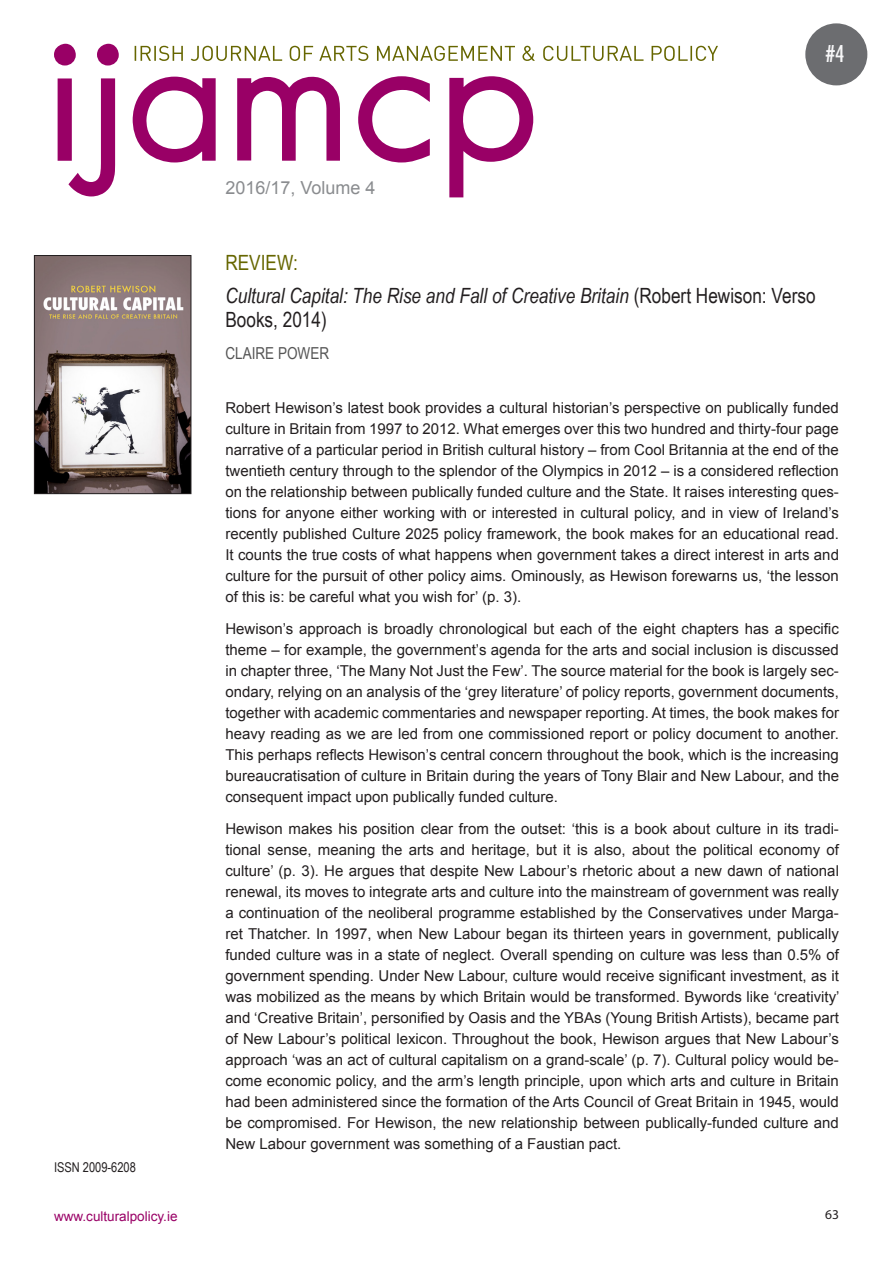
<style>
.page{position:relative;width:893px;height:1263px;background:#fff}
.page>*{position:absolute;margin:0;border:0;box-sizing:border-box;transform-origin:0 0}
.t1{font:500 condensed 22.5px "Futura";color:#f7f7f8}
.Article_title{font:italic 21px/24px "Arial Narrow";color:#231f20}
.Review_Title{font:21px "Arial Narrow";color:#660}
.t2{font:18px "Arial";color:#8a8c8f}
.Author_Name{font:16.5px "Arial Narrow";color:#555}
.Text_paragraph{font:15px/21px "Arial";color:#231f20;text-align:justify}
.t3{font:13.5px "Arial";color:#906}
.t4{font:13.5px "Arial Narrow";color:#231f20}
.t5{font:13.5px "Myriad Pro";color:#231f20}
.s1{font-style:normal}
</style>
<div class="page">
<svg style="left:132px;top:76px;width:402px;height:122px"></svg>
<svg style="left:54px;top:43px;width:65px;height:153px"></svg>
<svg style="left:135px;top:46px;width:583px;height:15px"></svg>
<div style="left:805px;top:23px;width:62px;height:62px;background:#6c6d70;border-radius:50%"></div>
<img style="left:36px;top:257px;width:153px;height:235px">
<div style="left:34px;top:255px;width:157px;height:239px;border:1px solid #231f20"></div>
<h1 class="t1" style="left:826px;top:40px;width:20px">#4</h1>
<p class="t2" style="left:225px;top:176px;width:152px">2016/17, Volume 4</p>
<p class="Review_Title" style="left:225px;top:248px;width:74px">REVIEW:</p>
<p class="Article_title" style="left:225px;top:283px;width:592px">Cultural Capital: The Rise and Fall of Creative Britain <span class="s1">(Robert Hewison: Verso<br>Books, 2014)</span></p>
<p class="Author_Name" style="left:225px;top:341px;width:105px">CLAIRE POWER</p>
<p class="t4" style="left:54px;top:1157px;width:83px">ISSN 2009-6208</p>
<p class="Text_paragraph" style="left:225px;top:398px;width:615px">Robert Hewison’s latest book provides a cultural historian’s perspective on publically funded culture in Britain from 1997 to 2012. What emerges over this two hundred and thirty-four page narrative of a particular period in British cultural history – from Cool Britannia at the end of the twentieth century through to the splendor of the Olympics in 2012 – is a considered reflection on the relationship between publically funded culture and the State. It raises interesting ques&shy;tions for anyone either working with or interested in cultural policy, and in view of Ireland’s recently published Culture 2025 policy framework, the book makes for an educational read.<br>It counts the true costs of what happens when government takes a direct interest in arts and culture for the pursuit of other policy aims. Ominously, as Hewison forewarns us, ‘the lesson of this is: be careful what you wish for’ (p. 3).</p>
<p class="Text_paragraph" style="left:225px;top:618px;width:615px">Hewison’s approach is broadly chronological but each of the eight chapters has a specific theme – for example, the government’s agenda for the arts and social inclusion is discussed in chapter three, ‘The Many Not Just the Few’. The source material for the book is largely sec&shy;ondary, relying on an analysis of the ‘grey literature’ of policy reports, government documents, together with academic commentaries and newspaper reporting. At times, the book makes for heavy reading as we are led from one commissioned report or policy document to another.<br>This perhaps reflects Hewison’s central concern throughout the book, which is the increasing bureaucratisation of culture in Britain during the years of Tony Blair and New Labour, and the consequent impact upon publically funded culture.</p>
<p class="Text_paragraph" style="left:225px;top:818px;width:616px">Hewison makes his position clear from the outset: ‘this is a book about culture in its tradi&shy;tional sense, meaning the arts and heritage, but it is also, about the political economy of culture’ (p. 3). He argues that despite New Labour’s rhetoric about a new dawn of national renewal, its moves to integrate arts and culture into the mainstream of government was really a continuation of the neoliberal programme established by the Conservatives under Marga&shy;ret Thatcher. In 1997, when New Labour began its thirteen years in government, publically funded culture was in a state of neglect. Overall spending on culture was less than 0.5% of government spending. Under New Labour, culture would receive significant investment, as it was mobilized as the means by which Britain would be transformed. Bywords like ‘creativity’ and ‘Creative Britain’, personified by Oasis and the YBAs (Young British Artists), became part of New Labour’s political lexicon. Throughout the book, Hewison argues that New Labour’s approach ‘was an act of cultural capitalism on a grand-scale’ (p. 7). Cultural policy would be&shy;come economic policy, and the arm’s length principle, upon which arts and culture in Britain had been administered since the formation of the Arts Council of Great Britain in 1945, would be compromised. For Hewison, the new relationship between publically-funded culture and New Labour government was something of a Faustian pact.</p>
<p class="t3" style="left:54px;top:1207px;width:125px">www.culturalpolicy.ie</p>
<p class="t5" style="left:825px;top:1206px;width:15px">63</p>
</div>
